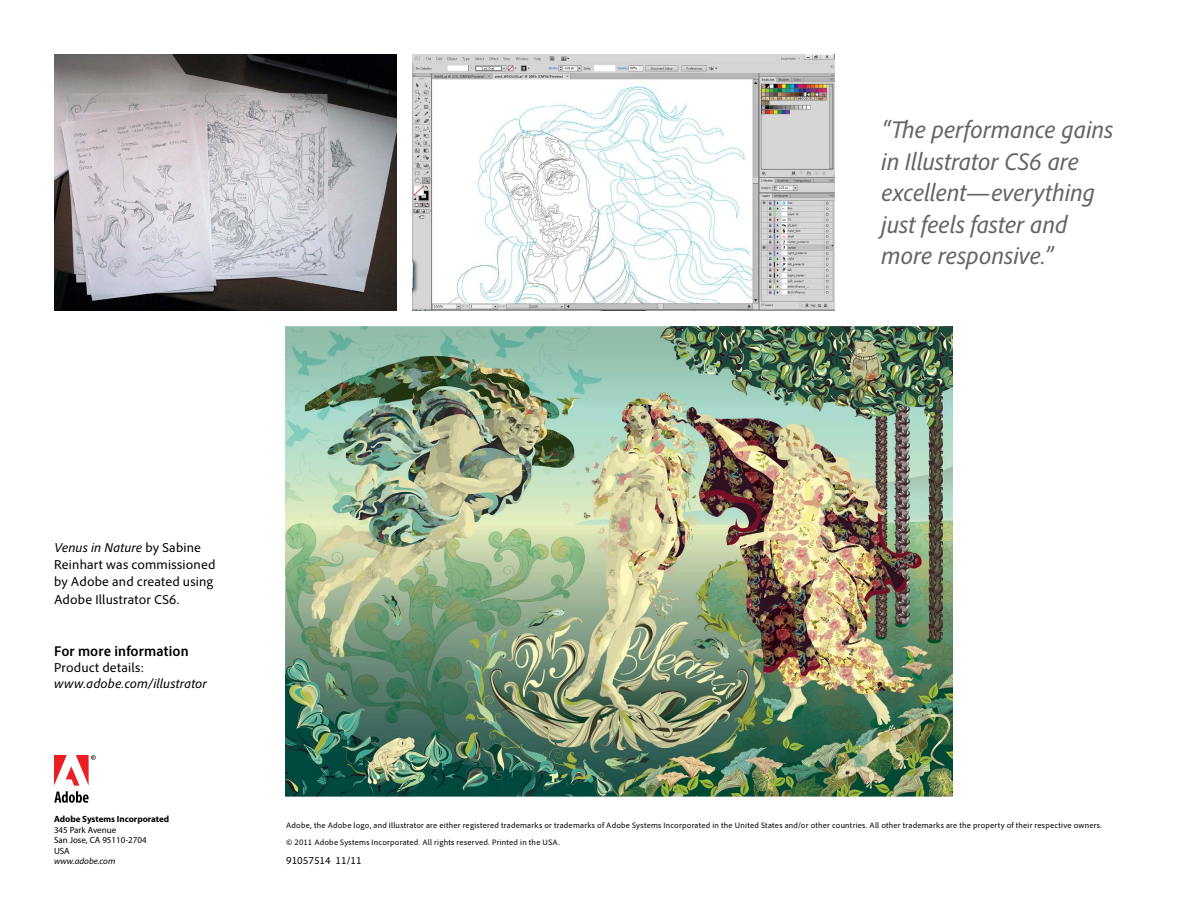
<style>
.page{position:relative;width:1188px;height:918px;background:#fff}
.page>*{position:absolute;margin:0;border:0;box-sizing:border-box;transform-origin:0 0}
.quote{font:italic semi-condensed 25.5px/31.5px "Adobe Clean";color:#636466}
.For_more_info__Heade{font:700 semi-condensed 15px "Adobe Clean";letter-spacing:.01em;color:#000}
.For_more_info__Body{font:13.5px/17.2px "Adobe Clean";letter-spacing:.01em;color:#000}
.For_more_info__URL{font:italic 13.5px "Adobe Clean";letter-spacing:.01em;color:#000}
.Legal__Part_number{font:10.5px "Adobe Clean";color:#000}
.Legal__Company_Name{font:9px/10.5px "Myriad Pro";color:#000}
.Legal__Body_copy{font:8.25px "Adobe Clean";letter-spacing:.025em;color:#000}
.s1{font-style:italic}
.s2{font-weight:700}
</style>
<div class="page">
<svg style="left:54px;top:755px;width:42px;height:48px"></svg>
<img style="left:285px;top:326px;width:667px;height:470px">
<img style="left:54px;top:54px;width:342px;height:257px">
<img style="left:412px;top:54px;width:423px;height:257px">
<p class="For_more_info__Body" style="left:54px;top:538px;width:163px"><span class="s1">Venus in Nature</span> by Sabine<br>Reinhart was commissioned</p>
<p class="For_more_info__Body" style="left:54px;top:573px;width:161px">by Adobe and created using<br>Adobe Illustrator CS6.</p>
<p class="For_more_info__Heade" style="left:54px;top:642px;width:136px">For more information</p>
<p class="For_more_info__Body" style="left:54px;top:658px;width:92px">Product details:</p>
<p class="For_more_info__URL" style="left:54px;top:675px;width:155px">www.adobe.com/illustrator</p>
<p class="quote" style="left:881px;top:114px;width:234px">“The performance gains in Illustrator CS6 are excellent—everything just feels faster and more responsive.”</p>
<p class="Legal__Company_Name" style="left:54px;top:814px;width:117px"><span class="s2">Adobe Systems Incorporated<br></span>345 Park Avenue<br>San Jose, CA 95110-2704<br>USA<br><span class="s1">www.adobe.com</span></p>
<p class="Legal__Body_copy" style="left:286px;top:821px;width:818px">Adobe, the Adobe logo, and Illustrator are either registered trademarks or trademarks of Adobe Systems Incorporated in the United States and/or other countries. All other trademarks are the property of their respective owners.</p>
<p class="Legal__Body_copy" style="left:286px;top:838px;width:275px">© 2011 Adobe Systems Incorporated. All rights reserved. Printed in the USA.</p>
<p class="Legal__Part_number" style="left:286px;top:854px;width:77px">91057514 11/11</p>
</div>
